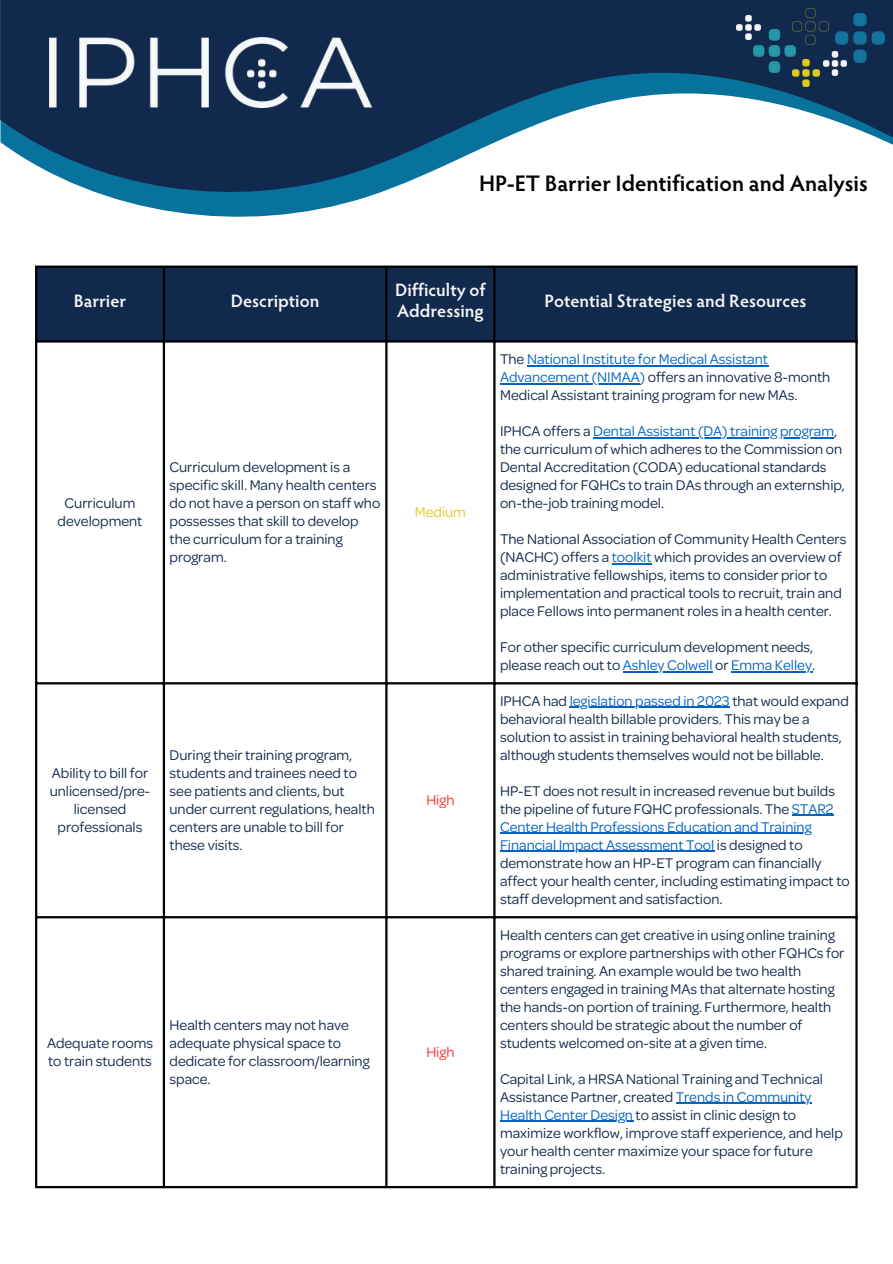
<style>
.page{position:relative;width:893px;height:1264px;background:#fff}
.page>*{position:absolute;margin:0;border:0;box-sizing:border-box;transform-origin:0 0}
.t1{font:600 22.5px "Hypatia Sans Pro";color:#000}
.t2{font:600 18px/21.3px "Hypatia Sans Pro";color:#f4f4f4}
.t3{font:15px/18px "Omnes";color:#11294c}
.t4{font:15px "Omnes";color:#ff3131}
.t5{font:15px "Omnes";color:#e3ca20}
.s1{color:#0563c1}
</style>
<div class="page">
<svg style="left:0;top:0;width:892px;height:412px"></svg>
<img style="left:50px;top:37px;width:321px;height:71px">
<img style="left:834px;top:13px;width:50px;height:49px">
<img style="left:823px;top:52px;width:23px;height:23px">
<img style="left:753px;top:30px;width:42px;height:42px">
<img style="left:792px;top:59px;width:27px;height:27px">
<img style="left:737px;top:16px;width:23px;height:23px">
<img style="left:792px;top:8px;width:36px;height:36px">
<div style="left:37px;top:268px;width:818px;height:72px;background:#11294c"></div>
<hr style="left:527px;top:365px;width:241px;height:1px;background:#0563c1">
<hr style="left:500px;top:383px;width:139px;height:1px;background:#0563c1">
<hr style="left:593px;top:437px;width:241px;height:1px;background:#0563c1">
<hr style="left:611px;top:563px;width:40px;height:1px;background:#0563c1">
<hr style="left:623px;top:671px;width:89px;height:1px;background:#0563c1">
<hr style="left:731px;top:671px;width:81px;height:1px;background:#0563c1">
<hr style="left:569px;top:707px;width:160px;height:1px;background:#0563c1">
<hr style="left:791px;top:814px;width:42px;height:2px;background:#0563c1">
<hr style="left:500px;top:832px;width:311px;height:2px;background:#0563c1">
<hr style="left:500px;top:850px;width:214px;height:2px;background:#0563c1">
<hr style="left:675px;top:1102px;width:136px;height:1px;background:#0563c1">
<hr style="left:500px;top:1120px;width:133px;height:1px;background:#0563c1">
<hr style="left:35px;top:268px;width:2px;height:917px;background:#000">
<hr style="left:163px;top:268px;width:2px;height:917px;background:#000">
<hr style="left:385px;top:268px;width:2px;height:917px;background:#000">
<hr style="left:493px;top:268px;width:2px;height:917px;background:#000">
<hr style="left:855px;top:268px;width:2px;height:917px;background:#000">
<hr style="left:35px;top:265px;width:822px;height:3px;background:#000">
<hr style="left:35px;top:340px;width:822px;height:2px;background:#000">
<hr style="left:35px;top:682px;width:822px;height:2px;background:#000">
<hr style="left:35px;top:916px;width:822px;height:2px;background:#000">
<hr style="left:35px;top:1185px;width:822px;height:3px;background:#000">
<p class="t1" style="left:479px;top:174px;width:390px">HP-ET Barrier Identification and Analysis</p>
<p class="t2" style="left:74px;top:292px;width:54px">Barrier</p>
<p class="t2" style="left:231px;top:292px;width:90px">Description</p>
<p class="t3" style="left:58px;top:494px;width:86px;text-align:center">Curriculum development</p>
<p class="t3" style="left:169px;top:458px;width:212px">Curriculum development is a specific skill. Many health centers do not have a person on staff who possesses that skill to develop the curriculum for a training program.</p>
<p class="t3" style="left:50px;top:764px;width:102px;text-align:center">Ability to bill for unlicensed/pre&shy;licensed professionals</p>
<p class="t3" style="left:169px;top:746px;width:207px">During their training program, students and trainees need to see patients and clients, but under current regulations, health centers are unable to bill for these visits.</p>
<p class="t3" style="left:47px;top:1033px;width:107px">Adequate rooms to train students</p>
<p class="t3" style="left:169px;top:1015px;width:201px">Health centers may not have adequate physical space to dedicate for classroom/learning space.</p>
<p class="t2" style="left:395px;top:281px;width:92px">Difficulty of<br>Addressing</p>
<p class="t2" style="left:544px;top:292px;width:263px">Potential Strategies and Resources</p>
<p class="t5" style="left:415px;top:502px;width:53px">Medium</p>
<p class="t4" style="left:426px;top:790px;width:30px">High</p>
<p class="t4" style="left:426px;top:1042px;width:30px">High</p>
<p class="t3" style="left:500px;top:350px;width:332px">The <span class="s1">National Institute for Medical Assistant<br>Advancement (NIMAA)</span> offers an innovative 8-month<br>Medical Assistant training program for new MAs.</p>
<p class="t3" style="left:500px;top:422px;width:346px">IPHCA offers a <span class="s1">Dental Assistant (DA) training program</span>, the curriculum of which adheres to the Commission on Dental Accreditation (CODA) educational standards designed for FQHCs to train DAs through an externship, on-the-job training model.</p>
<p class="t3" style="left:500px;top:530px;width:348px">The National Association of Community Health Centers (NACHC) offers a <span class="s1">toolkit</span> which provides an overview of administrative fellowships, items to consider prior to implementation and practical tools to recruit, train and place Fellows into permanent roles in a health center.</p>
<p class="t3" style="left:500px;top:638px;width:316px">For other specific curriculum development needs, please reach out to <span class="s1">Ashley Colwell</span> or <span class="s1">Emma Kelley</span>.</p>
<p class="t3" style="left:500px;top:692px;width:350px">IPHCA had <span class="s1">legislation passed in 2023</span> that would expand behavioral health billable providers. This may be a solution to assist in training behavioral health students, although students themselves would not be billable.</p>
<p class="t3" style="left:500px;top:782px;width:351px">HP-ET does not result in increased revenue but builds the pipeline of future FQHC professionals. The <span class="s1">STAR2<br>Center Health Professions Education and Training Financial Impact Assessment Tool</span> is designed to demonstrate how an HP-ET program can financially affect your health center, including estimating impact to staff development and satisfaction.</p>
<p class="t3" style="left:500px;top:925px;width:346px">Health centers can get creative in using online training programs or explore partnerships with other FQHCs for shared training. An example would be two health centers engaged in training MAs that alternate hosting the hands-on portion of training. Furthermore, health centers should be strategic about the number of students welcomed on-site at a given time.</p>
<p class="t3" style="left:500px;top:1069px;width:344px">Capital Link, a HRSA National Training and Technical Assistance Partner, created <span class="s1">Trends in Community Health Center Design</span> to assist in clinic design to maximize workflow, improve staff experience, and help your health center maximize your space for future training projects.</p>
</div>
